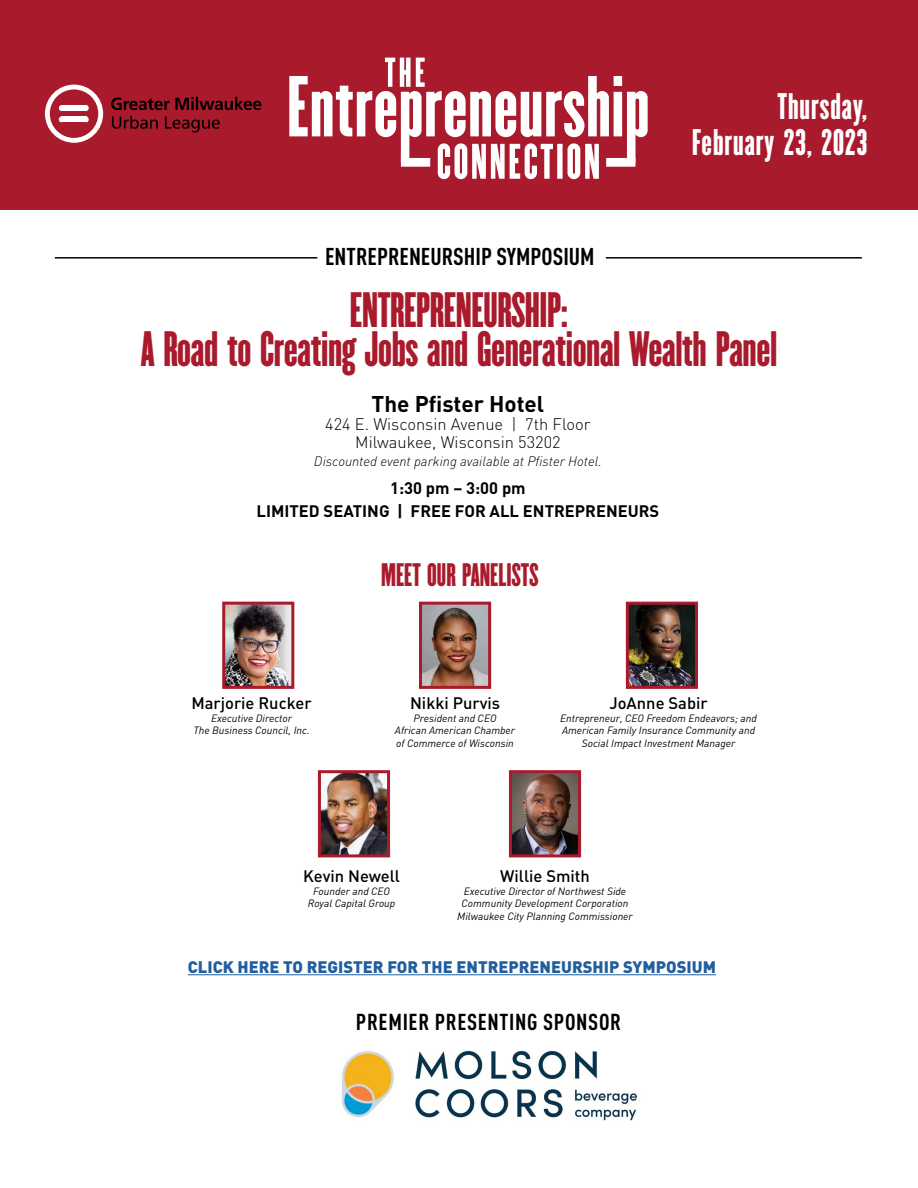
<style>
.page{position:relative;width:918px;height:1188px;background:#fff}
.page>*{position:absolute;margin:0;border:0;box-sizing:border-box;transform-origin:0 0}
.t1{font:43.5px/39px "Champion Featherweight";letter-spacing:-.01em;color:#a91a2d;text-align:center}
.t2{font:32.4px/36px "Champion Featherweight";letter-spacing:.03em;color:#fff;text-align:right}
.t3{font:28.5px "Champion Featherweight";color:#a91a2d}
.t4{font:700 24px "DIN Cond";color:#000}
.t5{font:700 22.8px "DIN Cond";letter-spacing:.03em;color:#000}
.t6{font:700 22.5px "DIN";color:#000}
.t7{font:500 16.5px "DIN";color:#000}
.t8{font:300 16.5px/18px "DIN";color:#000;text-align:center}
.t9{font:700 16.5px/22.5px "DIN";color:#000;text-align:center}
.t10{font:900 16.5px "DIN";color:#215e9e}
.t11{font:italic 300 13.5px "DIN";color:#000}
.t12{font:italic 10.5px/12.6px "DIN";color:#000;text-align:center}
</style>
<div class="page">
<div style="left:0;top:0;width:918px;height:210px;background:#a91a2d"></div>
<div style="left:45px;top:85px;width:58px;height:58px;border:5px solid #fff;border-radius:50%"></div>
<svg style="left:59px;top:105px;width:2px;height:6px"></svg>
<svg style="left:86px;top:105px;width:3px;height:6px"></svg>
<div style="left:61px;top:105px;width:25px;height:6px;background:#fff"></div>
<svg style="left:86px;top:117px;width:3px;height:5px"></svg>
<div style="left:61px;top:117px;width:25px;height:5px;background:#fff"></div>
<svg style="left:112px;top:116px;width:108px;height:16px"></svg>
<svg style="left:111px;top:97px;width:150px;height:13px"></svg>
<hr style="left:55px;top:257px;width:262px;height:2px;background:#000">
<hr style="left:606px;top:257px;width:256px;height:2px;background:#000">
<hr style="left:188px;top:974px;width:528px;height:1px;background:#215e9e">
<img style="left:226px;top:606px;width:64px;height:79px">
<div style="left:222px;top:602px;width:72px;height:87px;border:3px solid #a91a2d"></div>
<img style="left:423px;top:606px;width:64px;height:79px">
<div style="left:419px;top:602px;width:72px;height:87px;border:3px solid #a91a2d"></div>
<img style="left:322px;top:774px;width:64px;height:79px">
<div style="left:318px;top:770px;width:72px;height:87px;border:3px solid #a91a2d"></div>
<img style="left:630px;top:606px;width:64px;height:79px">
<div style="left:626px;top:602px;width:72px;height:87px;border:3px solid #a91a2d"></div>
<img style="left:513px;top:774px;width:64px;height:79px">
<div style="left:509px;top:770px;width:72px;height:87px;border:3px solid #a91a2d"></div>
<img style="left:342px;top:1050px;width:296px;height:71px">
<svg style="left:289px;top:58px;width:359px;height:121px"></svg>
<div style="left:606px;top:158px;width:30px;height:9px;background:#fff"></div>
<div style="left:401px;top:158px;width:29px;height:9px;background:#fff"></div>
<h3 class="t4" style="left:325px;top:241px;width:271px">ENTREPRENEURSHIP SYMPOSIUM</h3>
<h2 class="t2" style="left:692px;top:89px;width:177px">Thursday,<br>February 23, 2023</h2>
<h1 class="t1" style="left:141px;top:291px;width:638px">ENTREPRENEURSHIP:<br>A Road to Creating Jobs and Generational Wealth Panel</h1>
<h3 class="t6" style="left:372px;top:389px;width:174px">The Pfister Hotel</h3>
<h3 class="t8" style="left:325px;top:414px;width:267px">424 E. Wisconsin Avenue | 7th Floor<br>Milwaukee, Wisconsin 53202</h3>
<p class="t11" style="left:314px;top:453px;width:289px">Discounted event parking available at Pfister Hotel.</p>
<h3 class="t9" style="left:257px;top:477px;width:404px">1:30 pm – 3:00 pm<br>LIMITED SEATING | FREE FOR ALL ENTREPRENEURS</h3>
<h3 class="t7" style="left:191px;top:692px;width:122px">Marjorie Rucker</h3>
<p class="t12" style="left:193px;top:712px;width:118px">Executive Director<br>The Business Council, Inc.</p>
<h3 class="t3" style="left:381px;top:554px;width:159px">MEET OUR PANELISTS</h3>
<h3 class="t7" style="left:410px;top:692px;width:92px">Nikki Purvis</h3>
<p class="t12" style="left:395px;top:712px;width:122px">President and CEO<br>African American Chamber of Commerce of Wisconsin</p>
<h3 class="t7" style="left:609px;top:692px;width:100px">JoAnne Sabir</h3>
<p class="t12" style="left:560px;top:712px;width:198px">Entrepreneur, CEO Freedom Endeavors; and<br>American Family Insurance Community and<br>Social Impact Investment Manager</p>
<h3 class="t7" style="left:303px;top:865px;width:99px">Kevin Newell</h3>
<p class="t12" style="left:308px;top:884px;width:89px">Founder and CEO<br>Royal Capital Group</p>
<h3 class="t7" style="left:500px;top:865px;width:91px">Willie Smith</h3>
<p class="t12" style="left:457px;top:884px;width:177px">Executive Director of Northwest Side<br>Community Development Corporation<br>Milwaukee City Planning Commissioner</p>
<h3 class="t10" style="left:188px;top:956px;width:530px">CLICK HERE TO REGISTER FOR THE ENTREPRENEURSHIP SYMPOSIUM</h3>
<h3 class="t5" style="left:356px;top:1008px;width:267px">PREMIER PRESENTING SPONSOR</h3>
</div>
